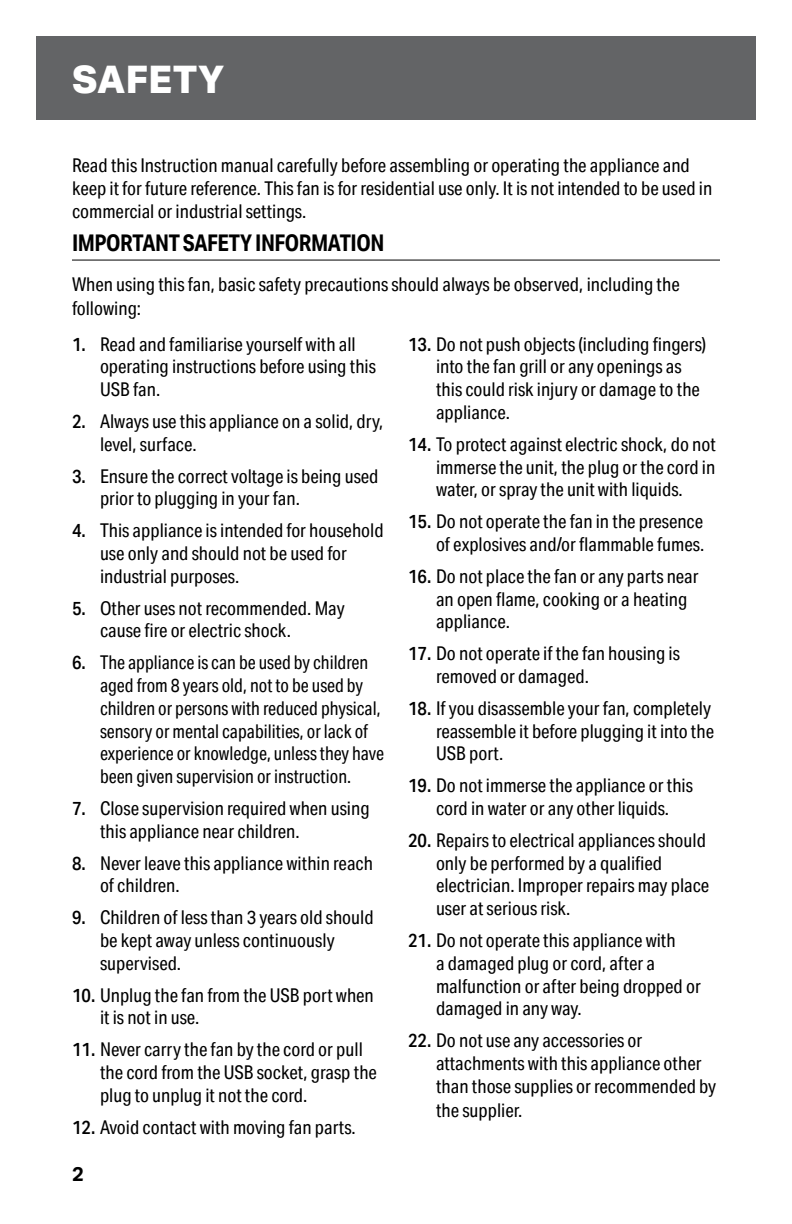
<style>
.page{position:relative;width:792px;height:1224px;background:#fff}
.page>*{position:absolute;margin:0;border:0;box-sizing:border-box;transform-origin:0 0}
.t1{font:800 38px "Aktiv Grotesk";letter-spacing:.005em;color:#fff}
.t2{font:700 23px "Aktiv Grotesk Cd";letter-spacing:-.02em;color:#000}
.t3{font:700 20px "Aktiv Grotesk";color:#000}
.t4{font:19px/22.8px "Aktiv Grotesk Cd";color:#000}
.t5{font:19px/22.8px "Aktiv Grotesk Cd";color:#000;scale:.95 1}
.s1{font-weight:500}
</style>
<div class="page">
<div style="left:36px;top:36px;width:720px;height:84px;background:#636466"></div>
<hr style="left:72px;top:260px;width:648px;height:1px;background:#000">
<h1 class="t1" style="left:72px;top:57px;width:154px">SAFETY</h1>
<p class="t4" style="left:72px;top:154px;width:642px">Read this Instruction manual carefully before assembling or operating the appliance and keep it for future reference. This fan is for residential use only. It is not intended to be used in commercial or industrial settings.</p>
<p class="t2" style="left:72px;top:228px;width:314px">IMPORTANT SAFETY INFORMATION</p>
<p class="t4" style="left:72px;top:272px;width:609px;line-height:24px">When using this fan, basic safety precautions should always be observed, including the following:</p>
<p class="t4" style="left:100px;top:332px;width:277px;text-indent:-28px"><span class="s1">1.</span> Read and familiarise yourself with all operating instructions before using this<br>USB fan.</p>
<p class="t4" style="left:100px;top:410px;width:285px;text-indent:-28px"><span class="s1">2.</span> Always use this appliance on a solid, dry, level, surface.</p>
<p class="t4" style="left:100px;top:464px;width:280px;text-indent:-28px"><span class="s1">3.</span> Ensure the correct voltage is being used prior to plugging in your fan.</p>
<p class="t4" style="left:100px;top:519px;width:285px;text-indent:-28px"><span class="s1">4.</span> This appliance is intended for household use only and should not be used for industrial purposes.</p>
<p class="t4" style="left:100px;top:596px;width:246px;text-indent:-28px"><span class="s1">5.</span> Other uses not recommended. May cause fire or electric shock.</p>
<p class="t5" style="left:100px;top:651px;width:300px;text-indent:-28px"><span class="s1">6.</span> The appliance is can be used by children aged from 8 years old, not to be used by children or persons with reduced physical, sensory or mental capabilities, or lack of experience or knowledge, unless they have been given supervision or instruction.</p>
<p class="t4" style="left:100px;top:797px;width:271px;text-indent:-28px"><span class="s1">7.</span> Close supervision required when using this appliance near children.</p>
<p class="t4" style="left:100px;top:851px;width:274px;text-indent:-28px"><span class="s1">8.</span> Never leave this appliance within reach of children.</p>
<p class="t4" style="left:100px;top:906px;width:275px;text-indent:-28px"><span class="s1">9.</span> Children of less than 3 years old should be kept away unless continuously supervised.</p>
<p class="t4" style="left:100px;top:983px;width:275px;text-indent:-28px"><span class="s1">10.</span> Unplug the fan from the USB port when it is not in use.</p>
<p class="t4" style="left:100px;top:1038px;width:278px;text-indent:-28px"><span class="s1">11.</span> Never carry the fan by the cord or pull the cord from the USB socket, grasp the plug to unplug it not the cord.</p>
<p class="t4" style="left:72px;top:1115px;width:285px"><span class="s1">12.</span> Avoid contact with moving fan parts.</p>
<p class="t3" style="left:72px;top:1162px;width:13px">2</p>
<p class="t4" style="left:436px;top:332px;width:272px;text-indent:-28px"><span class="s1">13.</span> Do not push objects (including fingers) into the fan grill or any openings as this could risk injury or damage to the appliance.</p>
<p class="t4" style="left:436px;top:432px;width:281px;text-align:justify;text-indent:-28px"><span class="s1">14.</span> To protect against electric shock, do not immerse the unit, the plug or the cord in water, or spray the unit with liquids.</p>
<p class="t4" style="left:408px;top:510px;width:298px;text-align:right"><span class="s1">15.</span> Do not operate the fan in the presence of explosives and/or flammable fumes.</p>
<p class="t4" style="left:436px;top:564px;width:264px;text-indent:-28px"><span class="s1">16.</span> Do not place the fan or any parts near an open flame, cooking or a heating appliance.</p>
<p class="t4" style="left:436px;top:642px;width:245px;text-indent:-28px"><span class="s1">17.</span> Do not operate if the fan housing is removed or damaged.</p>
<p class="t4" style="left:436px;top:696px;width:280px;text-indent:-28px"><span class="s1">18.</span> If you disassemble your fan, completely reassemble it before plugging it into the<br>USB port.</p>
<p class="t4" style="left:408px;top:774px;width:286px;text-align:center"><span class="s1">19.</span> Do not immerse the appliance or this cord in water or any other liquids.</p>
<p class="t4" style="left:436px;top:828px;width:275px;text-indent:-28px"><span class="s1">20.</span> Repairs to electrical appliances should only be performed by a qualified electrician. Improper repairs may place user at serious risk.</p>
<p class="t4" style="left:436px;top:929px;width:266px;text-indent:-28px"><span class="s1">21.</span> Do not operate this appliance with<br>a damaged plug or cord, after a malfunction or after being dropped or damaged in any way.</p>
<p class="t4" style="left:436px;top:1029px;width:282px;text-indent:-28px"><span class="s1">22.</span> Do not use any accessories or attachments with this appliance other than those supplies or recommended by the supplier.</p>
</div>
